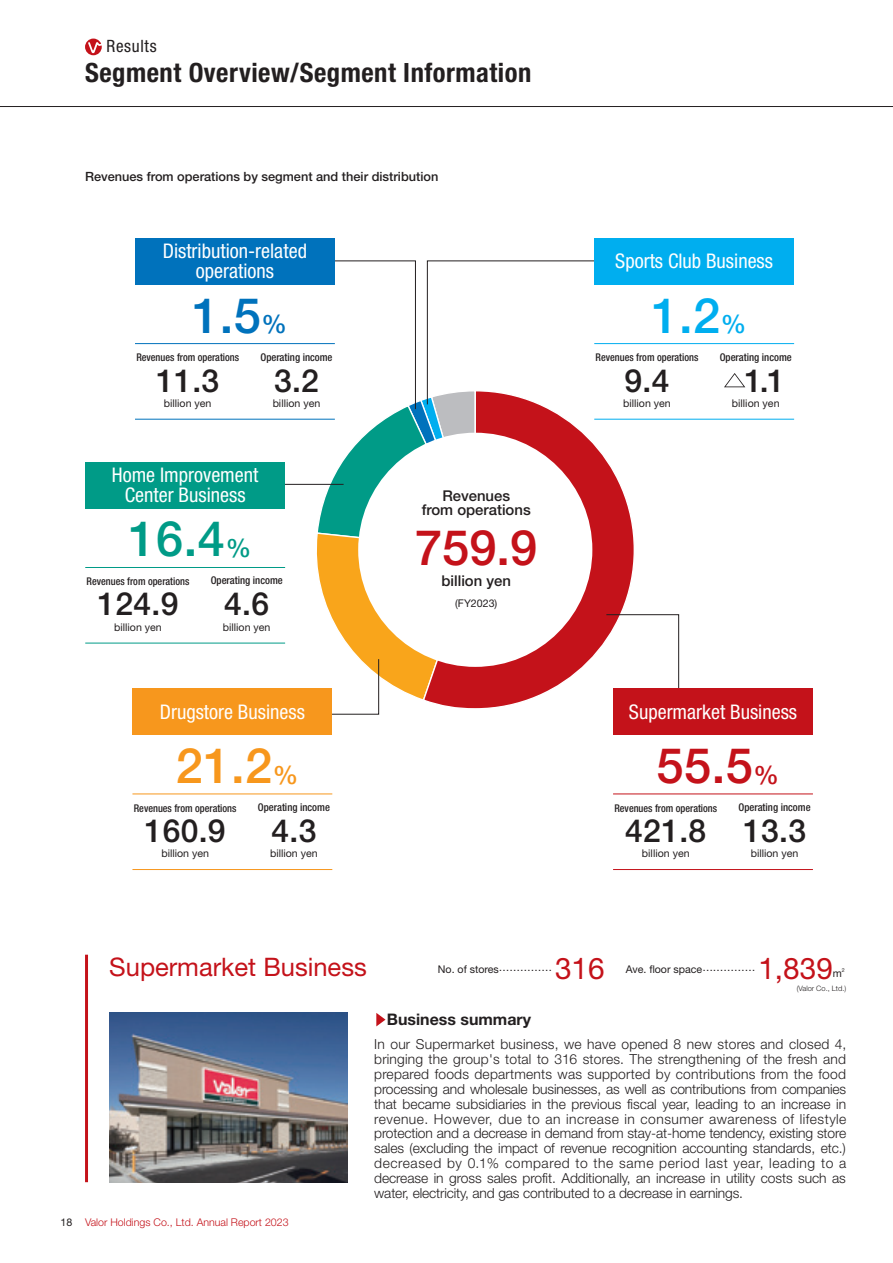
<style>
.page{position:relative;width:893px;height:1263px;background:#fff}
.page>*{position:absolute;margin:0;border:0;box-sizing:border-box;transform-origin:0 0}
.t1{font:500 48.9px "Helvetica Neue LT Std";color:#c4121a}
.t2{font:500 48.9px "Helvetica Neue LT Std";color:#f7971d}
.t3{font:500 48.9px "Helvetica Neue LT Std";color:#009b87}
.t4{font:500 48.9px "Helvetica Neue LT Std";color:#0072bc}
.t5{font:500 48.9px "Helvetica Neue LT Std";color:#00aeef}
.t6{font:500 31.95px "Helvetica Neue LT Std";letter-spacing:.01em;color:#231f20}
.t7{font:29.7px "Helvetica Neue LT Std";color:#c4121a}
.t8{font:700 condensed 26.55px "Helvetica Neue LT Std";letter-spacing:.02em;color:#231f20}
.t9{font:25.5px "Helvetica Neue LT Std";color:#c4121a}
.t10{font:condensed 20.25px/20.2px "Helvetica Neue LT Std";color:#fff;text-align:center}
.t11{font:condensed 16.95px "Helvetica Neue LT Std";letter-spacing:.04em;color:#231f20}
.t12{font:700 15.9px "Helvetica Neue LT Std";color:#231f20}
.t13{font:500 14.85px/13.8px "Helvetica Neue LT Std";color:#231f20;text-align:center}
.t14{font:300 13.8px/14.9px "Helvetica Neue LT Std";letter-spacing:-.01em;color:#231f20;text-align:justify}
.t15{font:500 12.75px "Helvetica Neue LT Std";color:#231f20}
.t16{font:10.65px "Helvetica Neue LT Std";color:#231f20}
.t17{font:500 condensed 10.65px "Helvetica Neue LT Std";color:#231f20;scale:.96 1}
.t18{font:500 condensed 10.65px "Helvetica Neue LT Std";color:#231f20}
.t19{font:300 10.65px "Helvetica Neue LT Std";color:#c4121a}
.t20{font:300 7.5px "Helvetica Neue LT Std";color:#231f20}
.t21{font:5.25px "Helvetica Neue LT Std";color:#231f20}
.s1{font-size:25.5px}
.s2{font-weight:400;color:#231f20}
</style>
<div class="page">
<svg style="left:599px;top:418px;width:37px;height:231px"></svg>
<hr style="left:0;top:106px;width:893px;height:1px;background:#231f20">
<div style="left:85px;top:39px;width:17px;height:16px;background:#c4121a;border-radius:50%"></div>
<svg style="left:88px;top:42px;width:14px;height:11px"></svg>
<hr style="left:282px;top:484px;width:62px;height:1px;background:#231f20">
<svg style="left:606px;top:614px;width:73px;height:74px"></svg>
<svg style="left:309px;top:260px;width:290px;height:455px"></svg>
<div style="left:613px;top:688px;width:200px;height:47px;background:#c4121a"></div>
<hr style="left:613px;top:794px;width:200px;height:1px;background:#c4121a">
<hr style="left:613px;top:869px;width:200px;height:1px;background:#c4121a">
<div style="left:132px;top:688px;width:200px;height:47px;background:#f7971d"></div>
<hr style="left:132px;top:794px;width:200px;height:1px;background:#f7971d">
<hr style="left:132px;top:869px;width:200px;height:1px;background:#f7971d">
<div style="left:85px;top:462px;width:200px;height:47px;background:#009b87"></div>
<hr style="left:85px;top:567px;width:200px;height:1px;background:#009b87">
<hr style="left:85px;top:643px;width:200px;height:1px;background:#009b87">
<div style="left:135px;top:238px;width:200px;height:47px;background:#0072bc"></div>
<hr style="left:135px;top:343px;width:200px;height:1px;background:#0072bc">
<hr style="left:135px;top:419px;width:200px;height:1px;background:#0072bc">
<div style="left:594px;top:238px;width:200px;height:47px;background:#00aeef"></div>
<hr style="left:594px;top:343px;width:200px;height:1px;background:#00aeef">
<hr style="left:594px;top:419px;width:200px;height:1px;background:#00aeef">
<svg style="left:724px;top:373px;width:21px;height:14px"></svg>
<hr style="left:85px;top:955px;width:3px;height:227px;background:#c4121a">
<img style="left:109px;top:1012px;width:238px;height:170px">
<svg style="left:376px;top:1013px;width:9px;height:13px"></svg>
<p class="t11" style="left:107px;top:37px;width:52px">Results</p>
<h3 class="t8" style="left:85px;top:57px;width:448px">Segment Overview/Segment Information</h3>
<p class="t15" style="left:85px;top:169px;width:355px">Revenues from operations by segment and their distribution</p>
<h3 class="t10" style="left:163px;top:241px;width:146px">Distribution-related operations</h3>
<h1 class="t4" style="left:192px;top:286px;width:96px">1.5<span class="s1">%</span></h1>
<p class="t18" style="left:260px;top:350px;width:74px">Operating income</p>
<p class="t17" style="left:136px;top:351px;width:108px">Revenues from operations</p>
<p class="t16" style="left:164px;top:397px;width:49px">billion yen</p>
<p class="t16" style="left:273px;top:397px;width:49px">billion yen</p>
<h2 class="t6" style="left:156px;top:361px;width:65px">11.3</h2>
<h2 class="t6" style="left:274px;top:361px;width:46px">3.2</h2>
<h3 class="t10" style="left:112px;top:465px;width:148px">Home Improvement<br>Center Business</h3>
<h1 class="t3" style="left:129px;top:510px;width:124px">16.4<span class="s1">%</span></h1>
<p class="t18" style="left:211px;top:574px;width:74px">Operating income</p>
<p class="t17" style="left:87px;top:575px;width:108px">Revenues from operations</p>
<p class="t16" style="left:114px;top:621px;width:49px">billion yen</p>
<p class="t16" style="left:223px;top:621px;width:49px">billion yen</p>
<h2 class="t6" style="left:97px;top:585px;width:83px">124.9</h2>
<h2 class="t6" style="left:224px;top:585px;width:46px">4.6</h2>
<h3 class="t10" style="left:160px;top:701px;width:147px">Drugstore Business</h3>
<h1 class="t2" style="left:176px;top:736px;width:124px">21.2<span class="s1">%</span></h1>
<p class="t18" style="left:258px;top:801px;width:74px">Operating income</p>
<p class="t17" style="left:134px;top:801px;width:108px">Revenues from operations</p>
<p class="t16" style="left:161px;top:847px;width:49px">billion yen</p>
<p class="t16" style="left:270px;top:847px;width:49px">billion yen</p>
<h2 class="t6" style="left:145px;top:811px;width:83px">160.9</h2>
<h2 class="t6" style="left:271px;top:811px;width:46px">4.3</h2>
<p class="t13" style="left:422px;top:489px;width:110px">Revenues<br>from operations</p>
<h1 class="t1" style="left:415px;top:518px;width:124px">759.9</h1>
<p class="t13" style="left:441px;top:573px;width:71px">billion yen</p>
<p class="t16" style="left:455px;top:597px;width:44px">(FY2023)</p>
<h3 class="t10" style="left:615px;top:251px;width:159px">Sports Club Business</h3>
<h1 class="t5" style="left:651px;top:286px;width:96px">1.2<span class="s1">%</span></h1>
<p class="t18" style="left:720px;top:350px;width:74px">Operating income</p>
<p class="t17" style="left:596px;top:351px;width:108px">Revenues from operations</p>
<p class="t16" style="left:623px;top:397px;width:49px">billion yen</p>
<p class="t16" style="left:732px;top:397px;width:49px">billion yen</p>
<h2 class="t6" style="left:624px;top:361px;width:46px">9.4</h2>
<h2 class="t6" style="left:745px;top:361px;width:42px">1.1</h2>
<h3 class="t10" style="left:629px;top:701px;width:170px">Supermarket Business</h3>
<h1 class="t1" style="left:656px;top:736px;width:124px">55.5<span class="s1">%</span></h1>
<p class="t18" style="left:738px;top:801px;width:74px">Operating income</p>
<p class="t17" style="left:614px;top:801px;width:108px">Revenues from operations</p>
<p class="t16" style="left:642px;top:847px;width:49px">billion yen</p>
<p class="t16" style="left:751px;top:847px;width:49px">billion yen</p>
<h2 class="t6" style="left:625px;top:811px;width:182px">421.8 13.3</h2>
<h3 class="t9" style="left:109px;top:951px;width:259px">Supermarket Business</h3>
<p class="t16" style="left:438px;top:963px;width:116px">No. of stores……………</p>
<h3 class="t7" style="left:555px;top:951px;width:51px">316</h3>
<p class="t16" style="left:626px;top:963px;width:131px">Ave. floor space……………</p>
<h3 class="t7" style="left:758px;top:951px;width:76px">1,839</h3>
<p class="t21" style="left:842px;top:967px;width:4px">2</p>
<p class="t20" style="left:797px;top:984px;width:51px">(Valor Co., Ltd.)</p>
<p class="t16" style="left:833px;top:967px;width:11px">m</p>
<p class="t19" style="left:60px;top:1216px;width:230px"><span class="s2">18</span> Valor Holdings Co., Ltd. Annual Report 2023</p>
<p class="t12" style="left:387px;top:1010px;width:146px">Business summary</p>
<p class="t14" style="left:374px;top:1036px;width:474px">In our Supermarket business, we have opened 8 new stores and closed 4, bringing the group's total to 316 stores. The strengthening of the fresh and prepared foods departments was supported by contributions from the food processing and wholesale businesses, as well as contributions from companies that became subsidiaries in the previous fiscal year, leading to an increase in revenue. However, due to an increase in consumer awareness of lifestyle protection and a decrease in demand from stay-at-home tendency, existing store sales (excluding the impact of revenue recognition accounting standards, etc.) decreased by 0.1% compared to the same period last year, leading to a decrease in gross sales profit. Additionally, an increase in utility costs such as water, electricity, and gas contributed to a decrease in earnings.</p>
</div>
